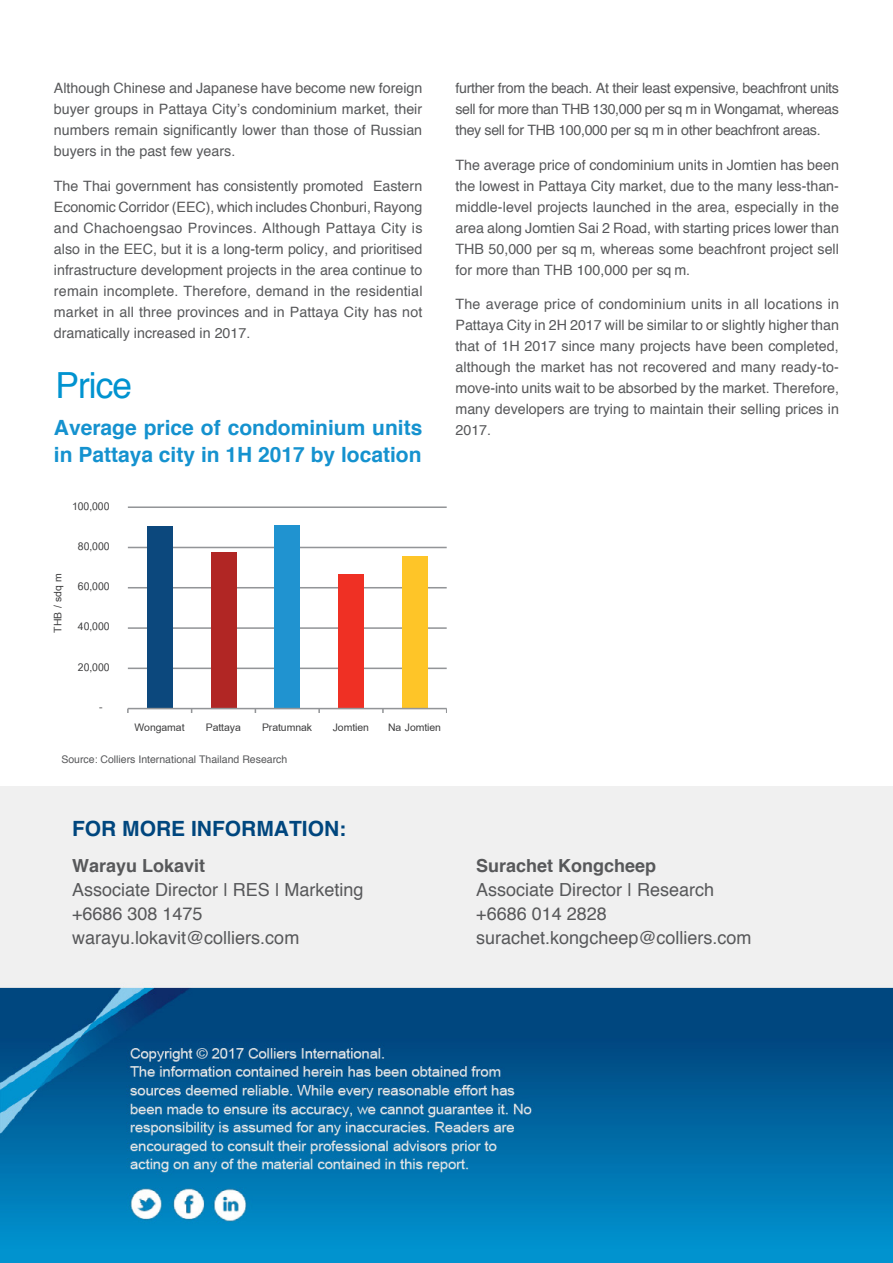
<style>
.page{position:relative;width:893px;height:1263px;background:#fff}
.page>*{position:absolute;margin:0;border:0;box-sizing:border-box;transform-origin:0 0}
.Headline_1{font:36px "Helvetica";letter-spacing:-.025em;color:#0093d0}
.Headline_3{font:700 21px/27px "Helvetica";color:#1592cf}
.t1{font:700 21px "Helvetica";color:#00467e}
.t2{font:18px "Helvetica";color:#57585a}
.t3{font:700 18px "Helvetica";color:#57585a}
.t4{font:700 15.9px "Cordia New";letter-spacing:-.005em;color:#3e3e3f}
.Body{font:14.25px/21px "Helvetica";color:#57585a;text-align:justify}
.Caption_Chart_Image{font:10.5px "Helvetica";color:#57585a}
</style>
<div class="page">
<img style="left:0;top:787px;width:893px;height:476px">
<hr style="left:128px;top:667px;width:319px;height:2px;background:#939598">
<hr style="left:128px;top:627px;width:319px;height:2px;background:#939598">
<hr style="left:128px;top:587px;width:319px;height:1px;background:#939598">
<hr style="left:128px;top:547px;width:319px;height:1px;background:#939598">
<hr style="left:128px;top:506px;width:319px;height:2px;background:#939598">
<div style="left:147px;top:526px;width:25px;height:183px;background:#0c487d"></div>
<div style="left:211px;top:552px;width:25px;height:157px;background:#b12624"></div>
<div style="left:275px;top:525px;width:25px;height:184px;background:#2093d0"></div>
<div style="left:338px;top:574px;width:26px;height:135px;background:#ef3024"></div>
<div style="left:402px;top:556px;width:26px;height:153px;background:#fec528"></div>
<hr style="left:128px;top:708px;width:319px;height:1px;background:#939598">
<p class="Body" style="left:54px;top:77px;width:370px">Although Chinese and Japanese have become new foreign buyer groups in Pattaya City’s condominium market, their numbers remain significantly lower than those of Russian buyers in the past few years.</p>
<p class="Body" style="left:54px;top:175px;width:370px">The Thai government has consistently promoted Eastern Economic Corridor (EEC), which includes Chonburi, Rayong and Chachoengsao Provinces. Although Pattaya City is also in the EEC, but it is a long-term policy, and prioritised infrastructure development projects in the area continue to remain incomplete. Therefore, demand in the residential market in all three provinces and in Pattaya City has not dramatically increased in 2017.</p>
<p class="Headline_1" style="left:55px;top:363px;width:78px">Price</p>
<p class="Headline_3" style="left:54px;top:414px;width:370px">Average price of condominium units in Pattaya city in 1H 2017 by location</p>
<p class="t4" style="left:72px;top:496px;width:39px">100,000</p>
<p class="t4" style="left:48px;top:633px;width:61px;rotate:-90deg">THB / sdq m</p>
<p class="t4" style="left:78px;top:537px;width:33px">80,000</p>
<p class="t4" style="left:78px;top:577px;width:33px">60,000</p>
<p class="t4" style="left:78px;top:617px;width:33px">40,000</p>
<p class="t4" style="left:78px;top:657px;width:33px">20,000</p>
<p class="t4" style="left:99px;top:698px;width:5px">-</p>
<p class="t4" style="left:134px;top:717px;width:52px">Wongamat</p>
<p class="t4" style="left:206px;top:717px;width:37px">Pattaya</p>
<p class="t4" style="left:262px;top:717px;width:52px">Pratumnak</p>
<p class="t4" style="left:333px;top:717px;width:110px">Jomtien Na Jomtien</p>
<p class="Caption_Chart_Image" style="left:61px;top:753px;width:227px">Source: Colliers International Thailand Research</p>
<p class="Body" style="left:455px;top:77px;width:385px">further from the beach. At their least expensive, beachfront units sell for more than THB 130,000 per sq m in Wongamat, whereas they sell for THB 100,000 per sq m in other beachfront areas.</p>
<p class="Body" style="left:455px;top:154px;width:385px">The average price of condominium units in Jomtien has been the lowest in Pattaya City market, due to the many less-than&shy;middle-level projects launched in the area, especially in the area along Jomtien Sai 2 Road, with starting prices lower than THB 50,000 per sq m, whereas some beachfront project sell for more than THB 100,000 per sq m.</p>
<p class="Body" style="left:455px;top:293px;width:385px">The average price of condominium units in all locations in Pattaya City in 2H 2017 will be similar to or slightly higher than that of 1H 2017 since many projects have been completed, although the market has not recovered and many ready-to&shy;move-into units wait to be absorbed by the market. Therefore, many developers are trying to maintain their selling prices in 2017.</p>
<p class="t1" style="left:72px;top:815px;width:276px">FOR MORE INFORMATION:</p>
<p class="t3" style="left:72px;top:854px;width:135px">Warayu Lokavit</p>
<p class="t2" style="left:72px;top:878px;width:293px">Associate Director | RES | Marketing</p>
<p class="t2" style="left:72px;top:902px;width:132px">+6686 308 1475</p>
<p class="t2" style="left:72px;top:926px;width:229px">warayu.lokavit@colliers.com</p>
<p class="t3" style="left:476px;top:854px;width:182px">Surachet Kongcheep</p>
<p class="t2" style="left:476px;top:878px;width:239px">Associate Director | Research</p>
<p class="t2" style="left:476px;top:902px;width:132px">+6686 014 2828</p>
<p class="t2" style="left:476px;top:926px;width:277px">surachet.kongcheep@colliers.com</p>
</div>
